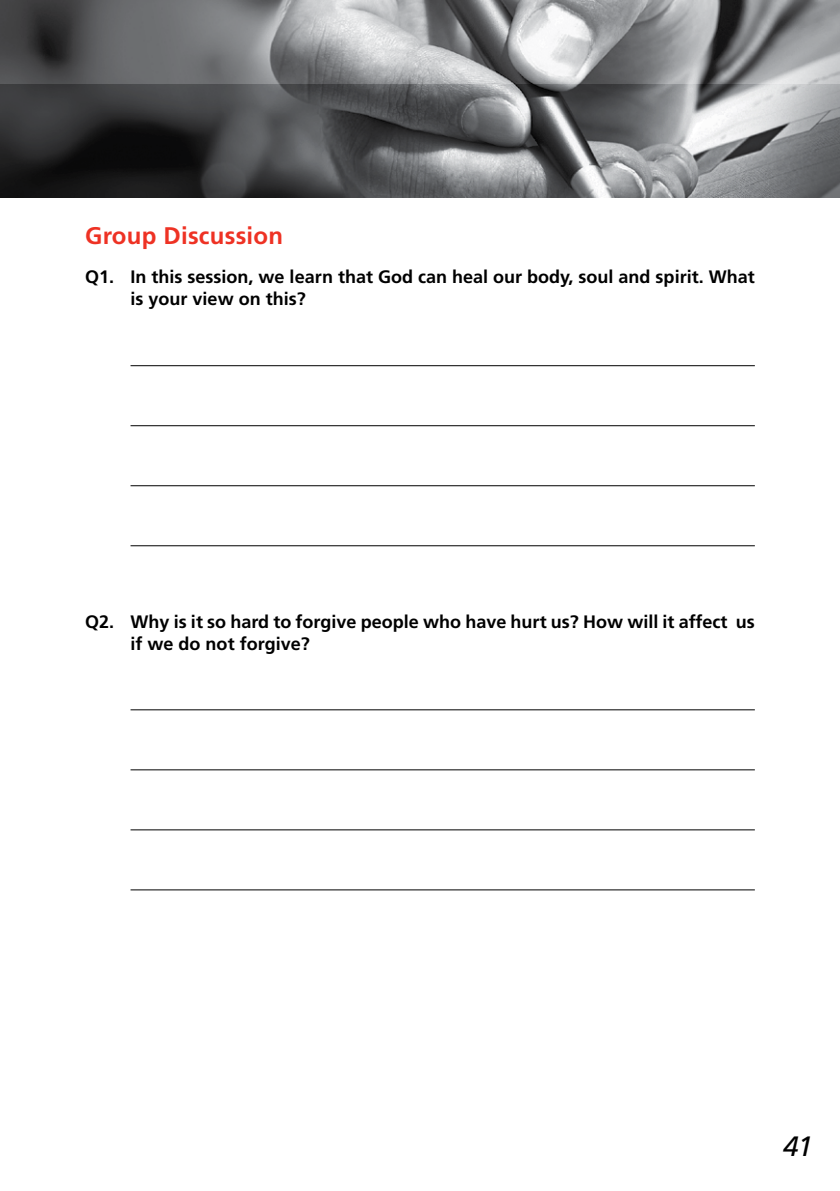
<style>
.page{position:relative;width:840px;height:1191px;background:#fff}
.page>*{position:absolute;margin:0;border:0;box-sizing:border-box;transform-origin:0 0}
.t1{font:italic 28px "Frutiger";color:#000}
.t2{font:700 24px "Frutiger";letter-spacing:.01em;color:#ee3224}
.t3{font:700 18px/22px "Frutiger";color:#000}
</style>
<div class="page">
<img style="left:0;top:0;width:839px;height:84px">
<svg style="left:0;top:84px;width:839px;height:114px;background:#5f6062"></svg>
<hr style="left:130px;top:365px;width:624px;height:1px;background:#000">
<hr style="left:130px;top:425px;width:624px;height:1px;background:#000">
<hr style="left:130px;top:485px;width:624px;height:1px;background:#000">
<hr style="left:130px;top:545px;width:624px;height:1px;background:#000">
<hr style="left:130px;top:709px;width:624px;height:1px;background:#000">
<hr style="left:130px;top:769px;width:624px;height:1px;background:#000">
<hr style="left:130px;top:829px;width:624px;height:1px;background:#000">
<hr style="left:130px;top:889px;width:624px;height:1px;background:#000">
<h2 class="t2" style="left:85px;top:222px;width:199px">Group Discussion</h2>
<p class="t3" style="left:130px;top:266px;width:625px;text-indent:-45px">Q1. In this session, we learn that God can heal our body, soul and spirit. What is your view on this?</p>
<p class="t3" style="left:130px;top:610px;width:625px;text-indent:-45px">Q2. Why is it so hard to forgive people who have hurt us? How will it affect us if we do not forgive?</p>
<h1 class="t1" style="left:782px;top:1130px;width:24px">41</h1>
</div>
